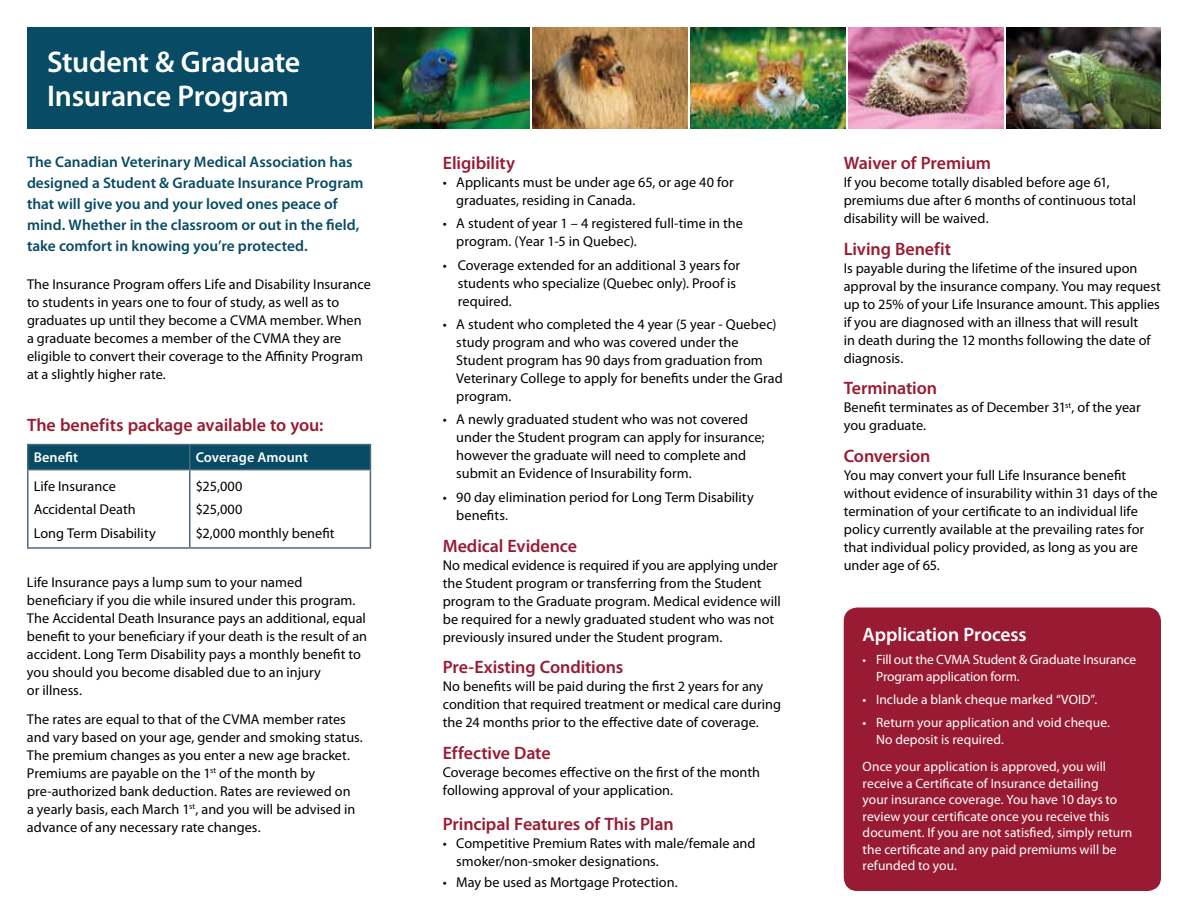
<style>
.page{position:relative;width:1188px;height:918px;background:#fff}
.page>*{position:absolute;margin:0;border:0;box-sizing:border-box;transform-origin:0 0}
.t1{font:600 30px/34.5px "Myriad Pro";letter-spacing:-.01em;color:#fff}
.t2{font:600 19.5px "Myriad Pro";letter-spacing:-.01em;color:#fff}
.t3{font:600 18px "Myriad Pro";letter-spacing:-.005em;color:#991b33}
.t4{font:600 15.3px/21px "Myriad Pro";color:#074b64}
.t5{font:14.25px/18px "Myriad Pro";color:#000}
.t6{font:600 14.25px "Myriad Pro";letter-spacing:.005em;color:#fff}
.t7{font:13.5px/16.5px "Myriad Pro";color:#fff}
.s1{font-size:12.75px}
</style>
<div class="page">
<hr style="left:27px;top:444px;width:163px;height:1px;background:#4b677d">
<hr style="left:190px;top:444px;width:181px;height:1px;background:#4b677d">
<div style="left:27px;top:445px;width:344px;height:24px;background:#074b64"></div>
<hr style="left:27px;top:470px;width:1px;height:77px;background:#4b677d">
<hr style="left:27px;top:469px;width:163px;height:1px;background:#4b677d">
<hr style="left:27px;top:547px;width:163px;height:2px;background:#4b677d">
<hr style="left:189px;top:470px;width:1px;height:77px;background:#4b677d">
<hr style="left:190px;top:469px;width:181px;height:1px;background:#4b677d">
<hr style="left:370px;top:470px;width:1px;height:77px;background:#4b677d">
<hr style="left:190px;top:547px;width:181px;height:2px;background:#4b677d">
<div style="left:844px;top:608px;width:317px;height:283px;background:#991b33;border-radius:14px"></div>
<div style="left:27px;top:27px;width:344px;height:101px;background:#074b64"></div>
<img style="left:374px;top:27px;width:155px;height:101px">
<img style="left:532px;top:27px;width:155px;height:101px">
<img style="left:690px;top:27px;width:155px;height:101px">
<img style="left:848px;top:27px;width:155px;height:101px">
<img style="left:1006px;top:27px;width:155px;height:101px">
<h1 class="t1" style="left:47px;top:44px;width:255px">Student &amp; Graduate<br>Insurance Program</h1>
<p class="t4" style="left:27px;top:151px;width:338px">The Canadian Veterinary Medical Association has designed a Student &amp; Graduate Insurance Program that will give you and your loved ones peace of mind. Whether in the classroom or out in the field, take comfort in knowing you’re protected.</p>
<p class="t5" style="left:27px;top:275px;width:345px">The Insurance Program offers Life and Disability Insurance to students in years one to four of study, as well as to graduates up until they become a CVMA member. When a graduate becomes a member of the CVMA they are eligible to convert their coverage to the Affinity Program at a slightly higher rate.</p>
<p class="t3" style="left:27px;top:414px;width:298px">The benefits package available to you:</p>
<p class="t6" style="left:34px;top:449px;width:46px">Benefit</p>
<p class="t6" style="left:196px;top:449px;width:114px">Coverage Amount</p>
<p class="t5" style="left:34px;top:474px;width:124px;line-height:23.4px">Life Insurance<br>Accidental Death<br>Long Term Disability</p>
<p class="t5" style="left:196px;top:474px;width:140px;line-height:23.4px">$25,000<br>$25,000<br>$2,000 monthly benefit</p>
<p class="t5" style="left:27px;top:573px;width:342px">Life Insurance pays a lump sum to your named beneficiary if you die while insured under this program.<br>The Accidental Death Insurance pays an additional, equal benefit to your beneficiary if your death is the result of an accident. Long Term Disability pays a monthly benefit to you should you become disabled due to an injury<br>or illness.</p>
<p class="t5" style="left:27px;top:710px;width:337px">The rates are equal to that of the CVMA member rates and vary based on your age, gender and smoking status.<br>The premium changes as you enter a new age bracket.<br>Premiums are payable on the 1<sup>st</sup> of the month by pre-authorized bank deduction. Rates are reviewed on<br>a yearly basis, each March 1<sup>st</sup>, and you will be advised in advance of any necessary rate changes.</p>
<p class="t3" style="left:443px;top:151px;width:74px">Eligibility</p>
<p class="t5" style="left:456px;top:173px;width:279px;text-indent:-13px">• Applicants must be under age 65, or age 40 for graduates, residing in Canada.</p>
<p class="t5" style="left:456px;top:214px;width:288px;text-indent:-13px">• A student of year 1 – 4 registered full-time in the program. (Year 1-5 in Quebec).</p>
<p class="t5" style="left:458px;top:256px;width:284px;text-indent:-15px">• Coverage extended for an additional 3 years for students who specialize (Quebec only). Proof is required.</p>
<p class="t5" style="left:456px;top:315px;width:328px;text-indent:-13px">• A student who completed the 4 year (5 year - Quebec) study program and who was covered under the Student program has 90 days from graduation from Veterinary College to apply for benefits under the Grad program.</p>
<p class="t5" style="left:456px;top:410px;width:309px;text-indent:-13px">• A newly graduated student who was not covered under the Student program can apply for insurance; however the graduate will need to complete and submit an Evidence of Insurability form.</p>
<p class="t5" style="left:456px;top:488px;width:299px;text-indent:-13px">• 90 day elimination period for Long Term Disability benefits.</p>
<p class="t3" style="left:443px;top:534px;width:136px">Medical Evidence</p>
<p class="t5" style="left:443px;top:556px;width:339px">No medical evidence is required if you are applying under the Student program or transferring from the Student program to the Graduate program. Medical evidence will be required for a newly graduated student who was not previously insured under the Student program.</p>
<p class="t3" style="left:443px;top:656px;width:182px">Pre-Existing Conditions</p>
<p class="t5" style="left:443px;top:677px;width:340px">No benefits will be paid during the first 2 years for any condition that required treatment or medical care during the 24 months prior to the effective date of coverage.</p>
<p class="t3" style="left:443px;top:742px;width:109px">Effective Date</p>
<p class="t5" style="left:443px;top:763px;width:319px">Coverage becomes effective on the first of the month following approval of your application.</p>
<p class="t3" style="left:443px;top:812px;width:232px">Principal Features of This Plan</p>
<p class="t5" style="left:456px;top:834px;width:301px;text-indent:-13px">• Competitive Premium Rates with male/female and smoker/non-smoker designations.</p>
<p class="t5" style="left:443px;top:873px;width:236px">• May be used as Mortgage Protection.</p>
<p class="t3" style="left:844px;top:151px;width:149px">Waiver of Premium</p>
<p class="t5" style="left:844px;top:173px;width:294px">If you become totally disabled before age 61, premiums due after 6 months of continuous total disability will be waived.</p>
<p class="t3" style="left:844px;top:237px;width:109px">Living Benefit</p>
<p class="t5" style="left:844px;top:259px;width:319px">Is payable during the lifetime of the insured upon approval by the insurance company. You may request up to 25% of your Life Insurance amount. This applies if you are diagnosed with an illness that will result<br>in death during the 12 months following the date of diagnosis.</p>
<p class="t3" style="left:844px;top:377px;width:95px">Termination</p>
<p class="t5" style="left:844px;top:398px;width:298px">Benefit terminates as of December 31<sup>st</sup>, of the year you graduate.</p>
<p class="t3" style="left:844px;top:445px;width:88px">Conversion</p>
<p class="t5" style="left:844px;top:466px;width:316px">You may convert your full Life Insurance benefit without evidence of insurability within 31 days of the termination of your certificate to an individual life policy currently available at the prevailing rates for that individual policy provided, as long as you are under age of 65.</p>
<h2 class="t2" style="left:863px;top:622px;width:165px">Application Process</h2>
<p class="t7" style="left:876px;top:651px;width:262px;text-indent:-14px"><span class="s1">•</span> Fill out the CVMA Student &amp; Graduate Insurance<br>Program application form.</p>
<p class="t7" style="left:863px;top:691px;width:236px">• Include a blank cheque marked “VOID”.</p>
<p class="t7" style="left:876px;top:714px;width:235px;text-indent:-14px">• Return your application and void cheque.<br>No deposit is required.</p>
<p class="t7" style="left:863px;top:758px;width:271px">Once your application is approved, you will receive a Certificate of Insurance detailing<br>your insurance coverage. You have 10 days to review your certificate once you receive this document. If you are not satisfied, simply return the certificate and any paid premiums will be refunded to you.</p>
</div>
